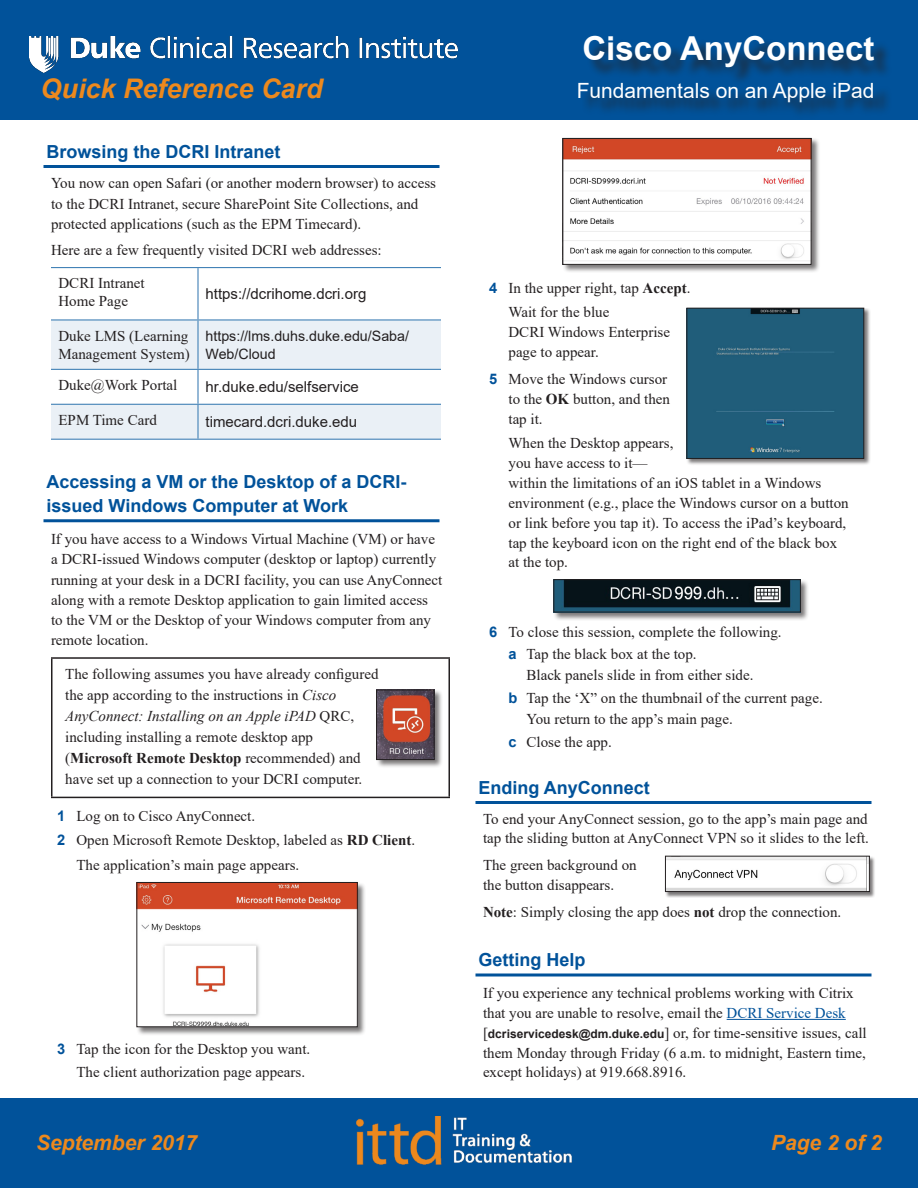
<style>
.page{position:relative;width:918px;height:1188px;background:#fff}
.page>*{position:absolute;margin:0;border:0;box-sizing:border-box;transform-origin:0 0}
.Software_Name{font:700 33px "Arial";color:#fff}
.t1{font:italic 700 27px "Arial";color:#ed891d}
.Software_Name_Subhea{font:21px "Arial";color:#fff}
.t2{font:italic 700 21px "Arial";color:#ed891d}
.Topic_Heading{font:700 18px/24px "Arial";color:#01529a}
.Body_Text{font:15px/20.2px "Times New Roman";color:#231f20}
.Feedback{font:15px/19.8px "Times New Roman";color:#231f20}
.Overview_Body{font:15px/21px "Times New Roman";color:#231f20}
.T_Body{font:15px/18px "Times New Roman";color:#231f20}
.T_Body-2{font:15px "Arial";color:#231f20}
.Feedback_Indent{font:15px "Times New Roman";color:#231f20}
.T_Body-3{font:14.25px/18px "Arial";color:#231f20}
.s1{font-style:italic}
.s2{font-weight:700}
.s3{font-family:"Arial";font-weight:700;font-size:14.7px;color:#01529a}
.s4{color:#01529a}
.s5{font-family:"Arial";font-weight:700;font-size:12px}
</style>
<div class="page">
<div style="left:0;top:1098px;width:918px;height:90px;background:#01529a"></div>
<div style="left:0;top:0;width:918px;height:120px;background:#01529a"></div>
<img style="left:357px;top:1116px;width:214px;height:49px">
<img style="left:29px;top:37px;width:428px;height:36px">
<hr style="left:44px;top:165px;width:396px;height:3px;background:#01529a">
<hr style="left:44px;top:519px;width:396px;height:3px;background:#01529a">
<svg style="left:51px;top:321px;width:390px;height:118px;fill:#eaf0f6"></svg>
<hr style="left:51px;top:267px;width:147px;height:1px;background:#4483b7">
<hr style="left:197px;top:268px;width:2px;height:51px;background:#4483b7">
<hr style="left:197px;top:321px;width:2px;height:48px;background:#4483b7">
<hr style="left:197px;top:370px;width:2px;height:34px;background:#4483b7">
<hr style="left:198px;top:267px;width:243px;height:1px;background:#4483b7">
<hr style="left:51px;top:319px;width:147px;height:2px;background:#4483b7">
<hr style="left:51px;top:369px;width:147px;height:1px;background:#4483b7">
<hr style="left:51px;top:404px;width:147px;height:1px;background:#4483b7">
<hr style="left:51px;top:439px;width:147px;height:1px;background:#4483b7">
<hr style="left:197px;top:405px;width:2px;height:34px;background:#4483b7">
<hr style="left:198px;top:319px;width:243px;height:2px;background:#4483b7">
<hr style="left:198px;top:369px;width:243px;height:1px;background:#4483b7">
<hr style="left:198px;top:404px;width:243px;height:1px;background:#4483b7">
<hr style="left:198px;top:439px;width:243px;height:1px;background:#4483b7">
<hr style="left:51px;top:657px;width:399px;height:2px;background:#231f20">
<hr style="left:51px;top:659px;width:1px;height:138px;background:#231f20">
<hr style="left:448px;top:659px;width:2px;height:138px;background:#231f20">
<hr style="left:51px;top:797px;width:399px;height:1px;background:#231f20">
<div style="left:376px;top:689px;width:67px;height:80px;background:#231f20;opacity:.6"></div>
<img style="left:378px;top:692px;width:54px;height:66px">
<div style="left:376px;top:690px;width:58px;height:70px;border:1px solid #231f20"></div>
<div style="left:136px;top:882px;width:231px;height:154px;background:#231f20;opacity:.6"></div>
<img style="left:138px;top:884px;width:218px;height:141px">
<div style="left:136px;top:882px;width:222px;height:145px;border:1px solid #231f20"></div>
<hr style="left:476px;top:801px;width:396px;height:3px;background:#01529a">
<hr style="left:476px;top:974px;width:396px;height:2px;background:#01529a">
<hr style="left:727px;top:1019px;width:119px;height:1px;background:#01529a">
<div style="left:562px;top:138px;width:258px;height:136px;background:#231f20;opacity:.6"></div>
<img style="left:565px;top:140px;width:244px;height:123px">
<div style="left:563px;top:138px;width:248px;height:127px;border:1px solid #231f20"></div>
<div style="left:686px;top:308px;width:185px;height:157px;background:#231f20;opacity:.6"></div>
<div style="left:689px;top:310px;width:173px;height:147px;background:#205d7a"></div>
<div style="left:687px;top:308px;width:177px;height:151px;border:1px solid #231f20"></div>
<div style="left:553px;top:579px;width:257px;height:42px;background:#231f20;opacity:.6"></div>
<img style="left:556px;top:581px;width:243px;height:29px">
<div style="left:554px;top:579px;width:247px;height:33px;border:1px solid #231f20"></div>
<div style="left:666px;top:856px;width:210px;height:42px;background:#231f20;opacity:.6"></div>
<img style="left:667px;top:858px;width:201px;height:32px">
<div style="left:665px;top:856px;width:205px;height:36px;border:1px solid #231f20"></div>
<div style="left:586px;top:38px;width:306px;height:47px;background:#231f20;opacity:.75"></div>
<div style="left:581px;top:85px;width:311px;height:35px;background:#231f20;opacity:.75"></div>
<h2 class="t1" style="left:40px;top:70px;width:284px">Quick Reference Card</h2>
<p class="Topic_Heading" style="left:46px;top:139px;width:236px">Browsing the DCRI Intranet</p>
<p class="Body_Text" style="left:51px;top:173px;width:387px">You now can open Safari (or another modern browser) to access to the DCRI Intranet, secure SharePoint Site Collections, and protected applications (such as the EPM Timecard).</p>
<p class="Body_Text" style="left:51px;top:239px;width:332px">Here are a few frequently visited DCRI web addresses:</p>
<p class="T_Body" style="left:58px;top:274px;width:88px">DCRI Intranet<br>Home Page</p>
<p class="T_Body-2" style="left:206px;top:284px;width:162px">https://dcrihome.dcri.org</p>
<p class="T_Body" style="left:58px;top:326px;width:133px">Duke LMS (Learning<br>Management System)</p>
<p class="T_Body-3" style="left:206px;top:327px;width:205px">https://lms.duhs.duke.edu/Saba/<br>Web/Cloud</p>
<p class="T_Body" style="left:58px;top:376px;width:120px">Duke@Work Portal</p>
<p class="T_Body-2" style="left:206px;top:377px;width:155px">hr.duke.edu/selfservice</p>
<p class="T_Body" style="left:58px;top:411px;width:100px">EPM Time Card</p>
<p class="T_Body-2" style="left:206px;top:412px;width:153px">timecard.dcri.duke.edu</p>
<p class="Topic_Heading" style="left:46px;top:470px;width:362px">Accessing a VM or the Desktop of a DCRI&shy;issued Windows Computer at Work</p>
<p class="Body_Text" style="left:51px;top:528px;width:393px">If you have access to a Windows Virtual Machine (VM) or have a DCRI-issued Windows computer (desktop or laptop) currently running at your desk in a DCRI facility, you can use AnyConnect along with a remote Desktop application to gain limited access to the VM or the Desktop of your Windows computer from any remote location.</p>
<p class="Overview_Body" style="left:65px;top:663px;width:315px">The following assumes you have already configured the app according to the instructions in <span class="s1">Cisco AnyConnect: Installing on an Apple iPAD</span> QRC, including installing a remote desktop app (<span class="s2">Microsoft Remote Desktop</span> recommended) and have set up a connection to your DCRI computer.</p>
<p class="Body_Text" style="left:57px;top:805px;width:200px"><span class="s3">1</span> Log on to Cisco AnyConnect.</p>
<p class="Body_Text" style="left:57px;top:829px;width:360px"><span class="s3">2</span> Open Microsoft Remote Desktop, labeled as <span class="s2">RD Client</span>.</p>
<p class="Feedback" style="left:76px;top:855px;width:224px">The application’s main page appears.</p>
<p class="Body_Text" style="left:57px;top:1038px;width:255px"><span class="s3">3</span> Tap the icon for the Desktop you want.</p>
<p class="Feedback" style="left:76px;top:1062px;width:230px">The client authorization page appears.</p>
<p class="Software_Name" style="left:582px;top:25px;width:294px">Cisco AnyConnect</p>
<p class="Software_Name_Subhea" style="left:577px;top:76px;width:299px">Fundamentals on an Apple iPad</p>
<p class="Body_Text" style="left:489px;top:277px;width:203px"><span class="s3">4</span> In the upper right, tap <span class="s2">Accept</span>.</p>
<p class="Feedback" style="left:508px;top:301px;width:163px">Wait for the blue<br>DCRI Windows Enterprise page to appear.</p>
<p class="Body_Text" style="left:508px;top:369px;width:163px;line-height:19.8px;text-indent:-20px"><span class="s3">5</span> Move the Windows cursor to the <span class="s2">OK</span> button, and then tap it.</p>
<p class="Feedback" style="left:508px;top:433px;width:342px">When the Desktop appears,<br>you have access to it—<br>within the limitations of an iOS tablet in a Windows environment (e.g., place the Windows cursor on a button or link before you tap it). To access the iPad’s keyboard, tap the keyboard icon on the right end of the black box at the top.</p>
<p class="Body_Text" style="left:489px;top:622px;width:294px"><span class="s3">6</span> To close this session, complete the following.</p>
<p class="Body_Text" style="left:508px;top:643px;width:190px"><span class="s3">a</span> Tap the black box at the top.</p>
<p class="Feedback_Indent" style="left:526px;top:664px;width:229px">Black panels slide in from either side.</p>
<p class="Body_Text" style="left:508px;top:687px;width:316px"><span class="s3">b</span> Tap the ‘X” on the thumbnail of the current page.</p>
<p class="Feedback_Indent" style="left:526px;top:709px;width:208px">You return to the app’s main page.</p>
<p class="Body_Text" style="left:508px;top:731px;width:105px"><span class="s3">c</span> Close the app.</p>
<p class="Topic_Heading" style="left:478px;top:775px;width:173px">Ending AnyConnect</p>
<p class="Body_Text" style="left:483px;top:808px;width:387px;line-height:19.5px">To end your AnyConnect session, go to the app’s main page and tap the sliding button at AnyConnect VPN so it slides to the left.</p>
<p class="Body_Text" style="left:483px;top:855px;width:155px;line-height:19.5px">The green background on the button disappears.</p>
<p class="Body_Text" style="left:483px;top:901px;width:360px"><span class="s2">Note</span>: Simply closing the app does <span class="s2">not</span> drop the connection.</p>
<p class="Topic_Heading" style="left:478px;top:948px;width:109px">Getting Help</p>
<p class="Body_Text" style="left:483px;top:982px;width:385px;line-height:19.8px">If you experience any technical problems working with Citrix that you are unable to resolve, email the <span class="s4">DCRI Service Desk </span>[<span class="s5">dcriservicedesk@dm.duke.edu</span>] or, for time-sensitive issues, call them Monday through Friday (6 a.m. to midnight, Eastern time, except holidays) at 919.668.8916.</p>
<h3 class="t2" style="left:36px;top:1129px;width:163px">September 2017</h3>
<h3 class="t2" style="left:771px;top:1129px;width:112px">Page 2 of 2</h3>
</div>
